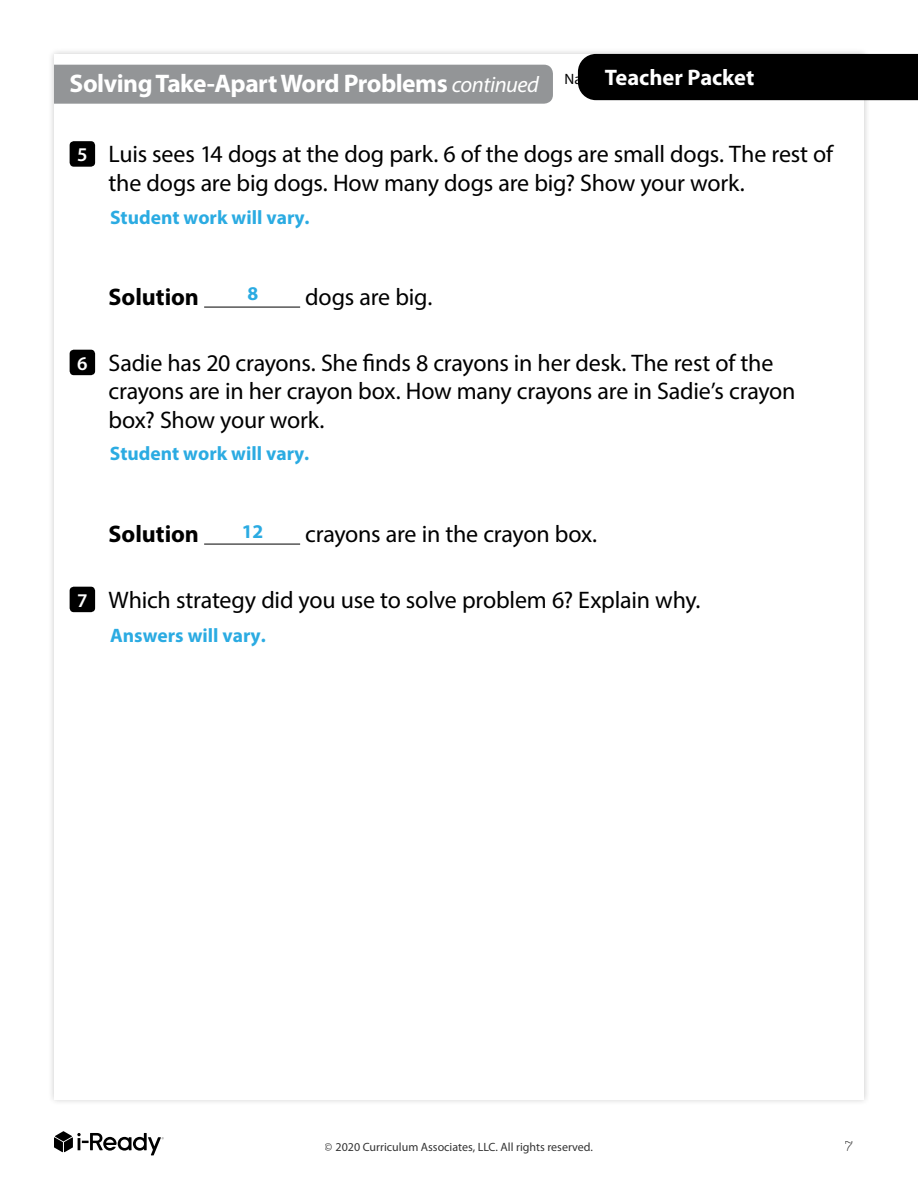
<style>
.page{position:relative;width:918px;height:1188px;background:#fff}
.page>*{position:absolute;margin:0;border:0;box-sizing:border-box;transform-origin:0 0}
.t1{font:700 25.5px "Myriad Pro";letter-spacing:-.02em;color:#fff}
.t2{font:24px/28.5px "Myriad Pro";letter-spacing:-.01em;color:#000}
.t3{font:700 24px "Myriad Pro";letter-spacing:-.005em;color:#000}
.t4{font:700 22.5px "Myriad Pro";letter-spacing:-.005em;color:#fff}
.t5{font:700 19.5px "Myriad Pro";color:#2babe2}
.t6{font:300 15px "Jubilat";color:#000}
.t7{font:12px "Myriad Pro";color:#000}
.s1{font-weight:400;font-style:italic;font-size:22.5px}
.s2{font-weight:600;font-size:19.5px;color:#fff}
</style>
<div class="page">
<svg style="left:54px;top:1131px;width:110px;height:24px"></svg>
<div style="left:48px;top:48px;width:823px;height:1058px;background:#000;opacity:.2"></div>
<div style="left:54px;top:54px;width:810px;height:1046px;background:#fff"></div>
<div style="left:54px;top:65px;width:499px;height:39px;background:#939597"></div>
<hr style="left:204px;top:307px;width:96px;height:1px;background:#000">
<hr style="left:204px;top:544px;width:96px;height:1px;background:#000">
<div style="left:70px;top:141px;width:25px;height:26px;background:#000;border-radius:4px"></div>
<div style="left:70px;top:350px;width:25px;height:25px;background:#000;border-radius:4px"></div>
<div style="left:70px;top:587px;width:25px;height:25px;background:#000;border-radius:4px"></div>
<div style="left:578px;top:54px;width:340px;height:46px;background:#000"></div>
<p class="t1" style="left:70px;top:66px;width:471px">Solving Take-Apart Word Problems <span class="s1">continued</span></p>
<p class="t4" style="left:605px;top:65px;width:151px">Teacher Packet</p>
<p class="t2" style="left:109px;top:140px;width:726px;text-indent:-31px"><span class="s2">5</span> Luis sees 14 dogs at the dog park. 6 of the dogs are small dogs. The rest of the dogs are big dogs. How many dogs are big? Show your work.</p>
<p class="t5" style="left:110px;top:204px;width:201px">Student work will vary.</p>
<p class="t5" style="left:248px;top:281px;width:12px">8</p>
<p class="t3" style="left:109px;top:281px;width:92px">Solution</p>
<p class="t2" style="left:305px;top:282px;width:129px">dogs are big.</p>
<p class="t2" style="left:109px;top:348px;width:688px;text-indent:-31px"><span class="s2">6</span> Sadie has 20 crayons. She finds 8 crayons in her desk. The rest of the crayons are in her crayon box. How many crayons are in Sadie’s crayon box? Show your work.</p>
<p class="t5" style="left:110px;top:441px;width:201px">Student work will vary.</p>
<p class="t3" style="left:109px;top:518px;width:92px">Solution</p>
<p class="t2" style="left:305px;top:519px;width:294px">crayons are in the crayon box.</p>
<p class="t5" style="left:242px;top:518px;width:23px">12</p>
<p class="t2" style="left:77px;top:585px;width:625px"><span class="s2">7</span> Which strategy did you use to solve problem 6? Explain why.</p>
<p class="t5" style="left:110px;top:623px;width:157px">Answers will vary.</p>
<p class="t7" style="left:325px;top:1140px;width:270px">© 2020 Curriculum Associates, LLC. All rights reserved.</p>
<p class="t6" style="left:845px;top:1136px;width:9px">7</p>
</div>
